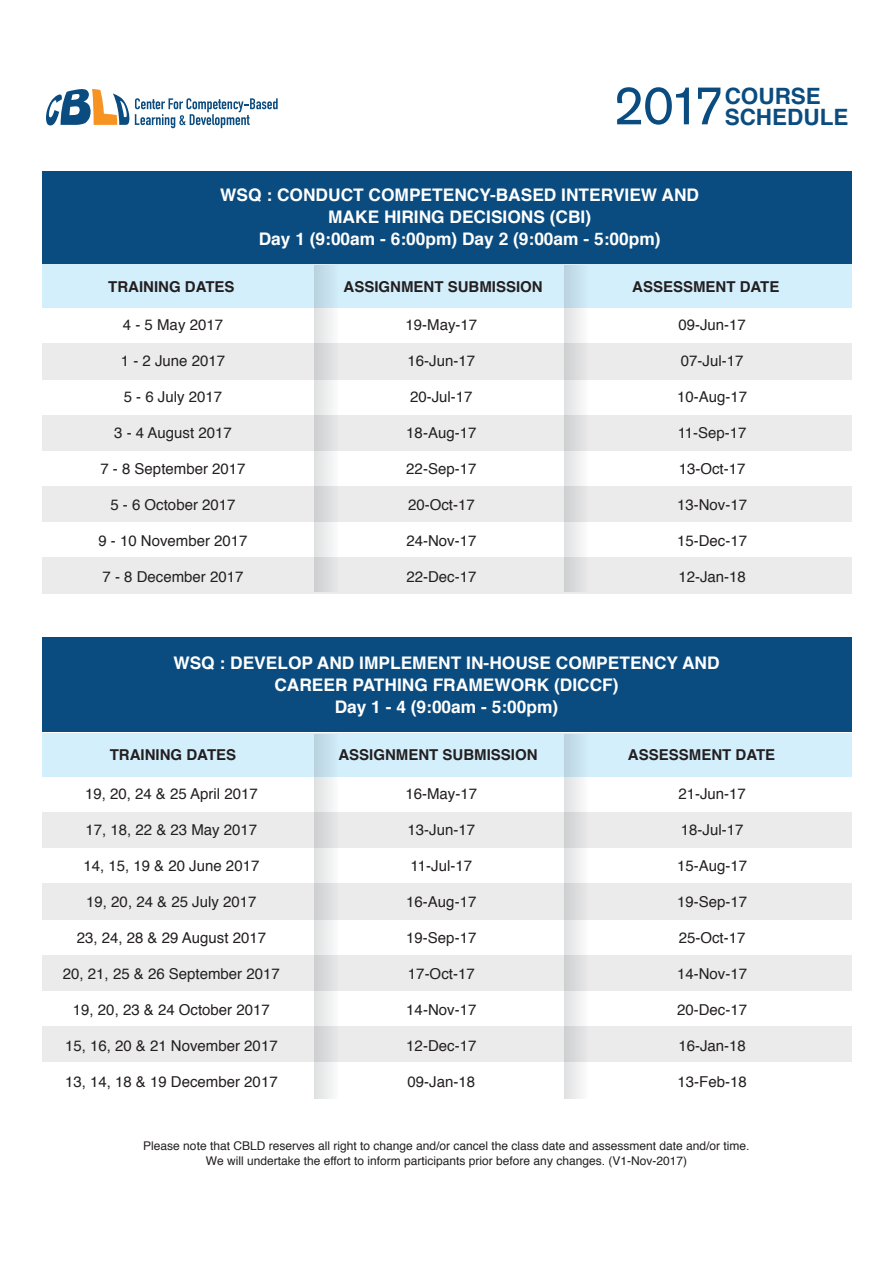
<style>
.page{position:relative;width:893px;height:1263px;background:#fff}
.page>*{position:absolute;margin:0;border:0;box-sizing:border-box;transform-origin:0 0}
.t1{font:54px "Akzidenz Grotesk";color:#0a4c80}
.t2{font:700 22.5px "Helvetica";color:#0a4c80}
.t3{font:700 17.4px/22px "Helvetica";color:#fff;text-align:center}
.t4{font:15px "Helvetica";color:#231f20}
.t5{font:700 15px "Helvetica";color:#231f20}
.t6{font:12px/15px "Helvetica";color:#231f20;text-align:center}
</style>
<div class="page">
<svg style="left:46px;top:89px;width:83px;height:36px"></svg>
<svg style="left:135px;top:98px;width:143px;height:30px"></svg>
<div style="left:42px;top:733px;width:809px;height:43px;background:#d4effc"></div>
<div style="left:42px;top:812px;width:809px;height:36px;background:#ebebec"></div>
<div style="left:42px;top:883px;width:809px;height:37px;background:#ebebec"></div>
<div style="left:42px;top:955px;width:809px;height:36px;background:#ebebec"></div>
<div style="left:42px;top:1026px;width:809px;height:36px;background:#ebebec"></div>
<div style="left:42px;top:637px;width:809px;height:95px;background:#0a4c80"></div>
<svg style="left:315px;top:734px;width:35px;height:364px"></svg>
<svg style="left:564px;top:734px;width:35px;height:364px"></svg>
<div style="left:42px;top:171px;width:809px;height:95px;background:#0a4c80"></div>
<div style="left:42px;top:265px;width:809px;height:43px;background:#d4effc"></div>
<div style="left:42px;top:343px;width:809px;height:37px;background:#ebebec"></div>
<div style="left:42px;top:415px;width:809px;height:36px;background:#ebebec"></div>
<div style="left:42px;top:486px;width:809px;height:37px;background:#ebebec"></div>
<div style="left:42px;top:557px;width:809px;height:37px;background:#ebebec"></div>
<div style="left:42px;top:522px;width:809px;height:35px;background:#fff"></div>
<svg style="left:315px;top:266px;width:17px;height:326px"></svg>
<svg style="left:564px;top:266px;width:18px;height:326px"></svg>
<h1 class="t1" style="left:613px;top:70px;width:112px">2017</h1>
<h2 class="t2" style="left:725px;top:78px;width:98px">COURSE</h2>
<h2 class="t2" style="left:725px;top:99px;width:125px">SCHEDULE</h2>
<p class="t3" style="left:220px;top:184px;width:480px">WSQ : CONDUCT COMPETENCY-BASED INTERVIEW AND<br>MAKE HIRING DECISIONS (CBI)<br>Day 1 (9:00am - 6:00pm) Day 2 (9:00am - 5:00pm)</p>
<p class="t5" style="left:108px;top:274px;width:128px">TRAINING DATES</p>
<p class="t4" style="left:123px;top:313px;width:102px">4 - 5 May 2017</p>
<p class="t4" style="left:121px;top:349px;width:106px">1 - 2 June 2017</p>
<p class="t4" style="left:124px;top:385px;width:100px">5 - 6 July 2017</p>
<p class="t4" style="left:114px;top:421px;width:119px">3 - 4 August 2017</p>
<p class="t4" style="left:100px;top:457px;width:147px">7 - 8 September 2017</p>
<p class="t4" style="left:110px;top:493px;width:127px">5 - 6 October 2017</p>
<p class="t4" style="left:98px;top:529px;width:151px">9 - 10 November 2017</p>
<p class="t4" style="left:103px;top:565px;width:142px">7 - 8 December 2017</p>
<p class="t5" style="left:344px;top:274px;width:201px">ASSIGNMENT SUBMISSION</p>
<p class="t5" style="left:632px;top:274px;width:149px">ASSESSMENT DATE</p>
<p class="t4" style="left:405px;top:313px;width:73px">19-May-17</p>
<p class="t4" style="left:408px;top:349px;width:69px">16-Jun-17</p>
<p class="t4" style="left:410px;top:385px;width:64px">20-Jul-17</p>
<p class="t4" style="left:406px;top:421px;width:72px">18-Aug-17</p>
<p class="t4" style="left:406px;top:457px;width:72px">22-Sep-17</p>
<p class="t4" style="left:408px;top:493px;width:68px">20-Oct-17</p>
<p class="t4" style="left:406px;top:529px;width:72px">24-Nov-17</p>
<p class="t4" style="left:406px;top:565px;width:72px">22-Dec-17</p>
<p class="t4" style="left:678px;top:313px;width:69px">09-Jun-17</p>
<p class="t4" style="left:681px;top:349px;width:64px">07-Jul-17</p>
<p class="t4" style="left:677px;top:385px;width:72px">10-Aug-17</p>
<p class="t4" style="left:678px;top:421px;width:70px">11-Sep-17</p>
<p class="t4" style="left:679px;top:457px;width:68px">13-Oct-17</p>
<p class="t4" style="left:677px;top:493px;width:72px">13-Nov-17</p>
<p class="t4" style="left:677px;top:529px;width:72px">15-Dec-17</p>
<p class="t4" style="left:678px;top:565px;width:69px">12-Jan-18</p>
<p class="t3" style="left:173px;top:652px;width:548px">WSQ : DEVELOP AND IMPLEMENT IN-HOUSE COMPETENCY AND<br>CAREER PATHING FRAMEWORK (DICCF)<br>Day 1 - 4 (9:00am - 5:00pm)</p>
<p class="t5" style="left:110px;top:743px;width:128px">TRAINING DATES</p>
<p class="t4" style="left:85px;top:782px;width:174px">19, 20, 24 &amp; 25 April 2017</p>
<p class="t4" style="left:85px;top:818px;width:173px">17, 18, 22 &amp; 23 May 2017</p>
<p class="t4" style="left:83px;top:854px;width:177px">14, 15, 19 &amp; 20 June 2017</p>
<p class="t4" style="left:86px;top:890px;width:172px">19, 20, 24 &amp; 25 July 2017</p>
<p class="t4" style="left:77px;top:926px;width:191px">23, 24, 28 &amp; 29 August 2017</p>
<p class="t4" style="left:63px;top:962px;width:218px">20, 21, 25 &amp; 26 September 2017</p>
<p class="t4" style="left:73px;top:998px;width:198px">19, 20, 23 &amp; 24 October 2017</p>
<p class="t4" style="left:65px;top:1034px;width:214px">15, 16, 20 &amp; 21 November 2017</p>
<p class="t4" style="left:65px;top:1070px;width:214px">13, 14, 18 &amp; 19 December 2017</p>
<p class="t5" style="left:338px;top:743px;width:201px">ASSIGNMENT SUBMISSION</p>
<p class="t5" style="left:628px;top:743px;width:149px">ASSESSMENT DATE</p>
<p class="t4" style="left:405px;top:782px;width:73px">16-May-17</p>
<p class="t4" style="left:408px;top:818px;width:69px">13-Jun-17</p>
<p class="t4" style="left:411px;top:854px;width:63px">11-Jul-17</p>
<p class="t4" style="left:406px;top:890px;width:72px">16-Aug-17</p>
<p class="t4" style="left:406px;top:926px;width:72px">19-Sep-17</p>
<p class="t4" style="left:408px;top:962px;width:68px">17-Oct-17</p>
<p class="t4" style="left:406px;top:998px;width:72px">14-Nov-17</p>
<p class="t4" style="left:406px;top:1034px;width:72px">12-Dec-17</p>
<p class="t4" style="left:408px;top:1070px;width:69px">09-Jan-18</p>
<p class="t4" style="left:678px;top:782px;width:69px">21-Jun-17</p>
<p class="t4" style="left:681px;top:818px;width:64px">18-Jul-17</p>
<p class="t4" style="left:677px;top:854px;width:72px">15-Aug-17</p>
<p class="t4" style="left:677px;top:890px;width:72px">19-Sep-17</p>
<p class="t4" style="left:679px;top:926px;width:68px">25-Oct-17</p>
<p class="t4" style="left:677px;top:962px;width:72px">14-Nov-17</p>
<p class="t4" style="left:677px;top:998px;width:72px">20-Dec-17</p>
<p class="t4" style="left:678px;top:1034px;width:69px">16-Jan-18</p>
<p class="t4" style="left:677px;top:1070px;width:71px">13-Feb-18</p>
<p class="t6" style="left:143px;top:1139px;width:608px">Please note that CBLD reserves all right to change and/or cancel the class date and assessment date and/or time.<br>We will undertake the effort to inform participants prior before any changes. (V1-Nov-2017)</p>
</div>
